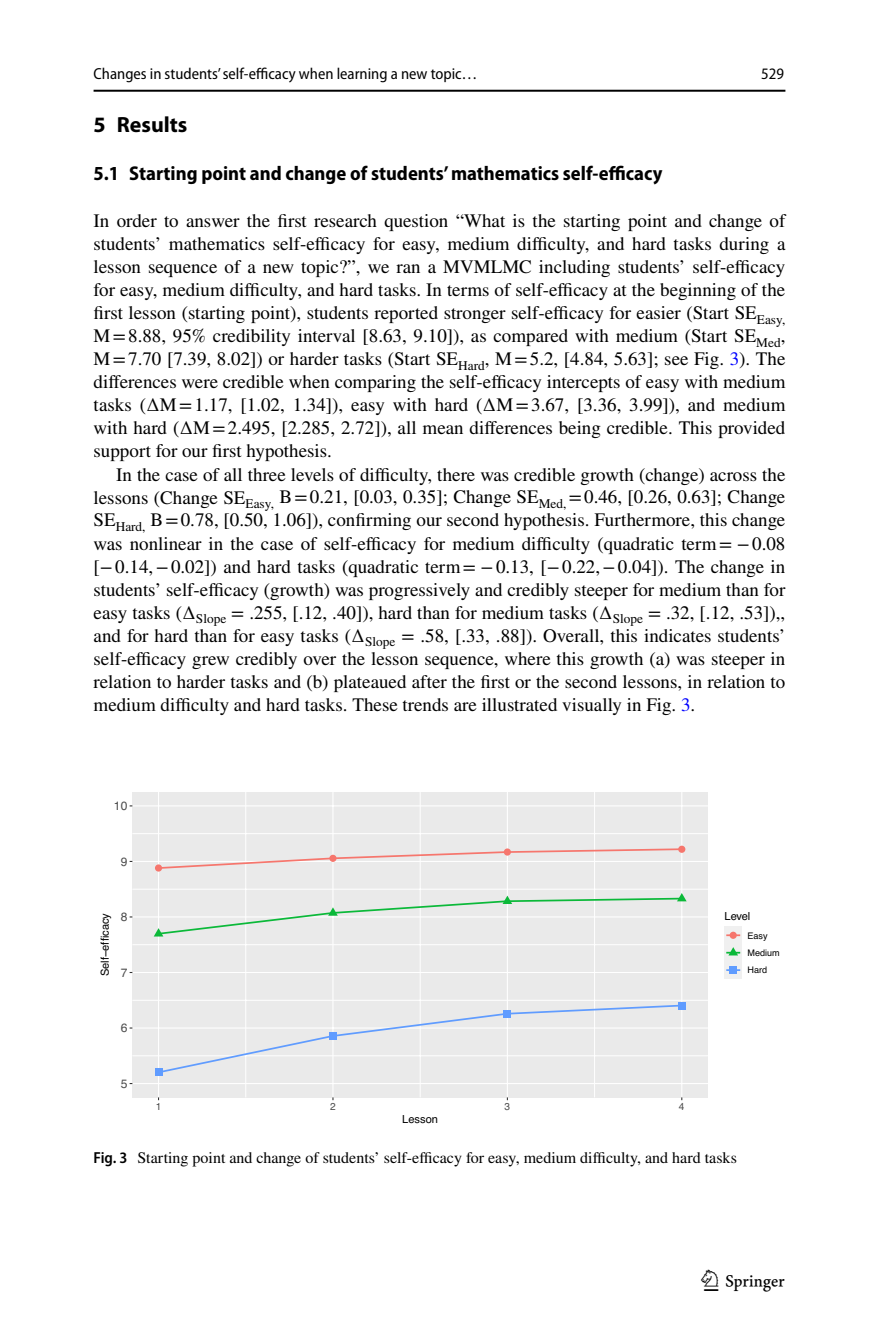
<style>
.page{position:relative;width:879px;height:1333px;background:#fff}
.page>*{position:absolute;margin:0;border:0;box-sizing:border-box;transform-origin:0 0}
.t1{font:30px "Springnew Regular 5";color:#000}
.t2{font:700 22px "Myriad Pro";color:#000}
.t3{font:700 semi-condensed 20px "Myriad Pro";color:#000}
.t4{font:19px/23px "STIX";color:#000;text-align:justify}
.t5{font:16px "STIX";color:#000}
.t6{font:16px "Myriad Pro Semi Cn 4";color:#000}
.t7{font:semi-condensed 16px "Yhhmvg Lndtxw Myriad Pro";color:#000}
.t8{font:12px "Helvetica";color:#4d4d4d}
.t9{font:11px "Helvetica";color:#000}
.t10{font:10px "Helvetica";color:#4d4d4d}
.t11{font:9px/17.4px "Helvetica";color:#000}
.s1{color:#00f}
.s2{font-family:"Myriad Pro";font-weight:600;font-stretch:semi-condensed}
</style>
<div class="page">
<hr style="left:94px;top:90px;width:691px;height:2px;background:#000">
<div style="left:132px;top:792px;width:576px;height:305px;background:#eaeaea"></div>
<hr style="left:594px;top:792px;width:1px;height:305px;background:#fff">
<hr style="left:420px;top:792px;width:1px;height:305px;background:#fff">
<hr style="left:245px;top:792px;width:1px;height:305px;background:#fff">
<hr style="left:132px;top:833px;width:576px;height:1px;background:#fff">
<hr style="left:132px;top:888px;width:576px;height:1px;background:#fff">
<hr style="left:132px;top:944px;width:576px;height:1px;background:#fff">
<hr style="left:132px;top:999px;width:576px;height:1px;background:#fff">
<hr style="left:132px;top:1055px;width:576px;height:1px;background:#fff">
<hr style="left:681px;top:792px;width:1px;height:305px;background:#fff">
<hr style="left:507px;top:792px;width:1px;height:305px;background:#fff">
<hr style="left:332px;top:792px;width:1px;height:305px;background:#fff">
<hr style="left:158px;top:792px;width:1px;height:305px;background:#fff">
<hr style="left:132px;top:805px;width:576px;height:1px;background:#fff">
<hr style="left:132px;top:860px;width:576px;height:2px;background:#fff">
<hr style="left:132px;top:916px;width:576px;height:1px;background:#fff">
<hr style="left:132px;top:971px;width:576px;height:2px;background:#fff">
<hr style="left:132px;top:1027px;width:576px;height:1px;background:#fff">
<hr style="left:132px;top:1082px;width:576px;height:2px;background:#fff">
<svg style="left:157px;top:848px;width:526px;height:21px"></svg>
<svg style="left:156px;top:1004px;width:527px;height:70px"></svg>
<div style="left:155px;top:864px;width:7px;height:7px;background:#f6766d;border-radius:50%"></div>
<div style="left:329px;top:854px;width:7px;height:7px;background:#f6766d;border-radius:50%"></div>
<div style="left:504px;top:848px;width:7px;height:7px;background:#f6766d;border-radius:50%"></div>
<div style="left:678px;top:845px;width:7px;height:7px;background:#f6766d;border-radius:50%"></div>
<svg style="left:154px;top:893px;width:532px;height:43px"></svg>
<div style="left:155px;top:1068px;width:7px;height:7px;background:#609cff"></div>
<div style="left:329px;top:1032px;width:7px;height:7px;background:#609cff"></div>
<div style="left:504px;top:1010px;width:7px;height:7px;background:#609cff"></div>
<div style="left:678px;top:1001px;width:7px;height:8px;background:#609cff"></div>
<div style="left:724px;top:926px;width:18px;height:17px;background:#f0f0f0"></div>
<svg style="left:726px;top:934px;width:14px;height:2px"></svg>
<div style="left:729px;top:931px;width:8px;height:7px;background:#f6766d;border-radius:50%"></div>
<div style="left:724px;top:943px;width:18px;height:18px;background:#f0f0f0"></div>
<svg style="left:726px;top:947px;width:14px;height:8px"></svg>
<div style="left:724px;top:961px;width:18px;height:17px;background:#f0f0f0"></div>
<div style="left:729px;top:966px;width:8px;height:7px;background:#609cff"></div>
<p class="t6" style="left:94px;top:65px;width:385px">Changes in students’ self‑efficacy when learning a new topic…</p>
<p class="t7" style="left:761px;top:68px;width:24px">529</p>
<p class="t2" style="left:94px;top:110px;width:95px">5 Results</p>
<p class="t3" style="left:94px;top:162px;width:570px">5.1 Starting point and change of students’ mathematics self‑efficacy</p>
<p class="t4" style="left:94px;top:211px;width:693px">In order to answer the first research question “What is the starting point and change of students’ mathematics self-efficacy for easy, medium difficulty, and hard tasks during a lesson sequence of a new topic?”, we ran a MVMLMC including students’ self-efficacy for easy, medium difficulty, and hard tasks. In terms of self-efficacy at the beginning of the first lesson (starting point), students reported stronger self-efficacy for easier (Start SE<sub>Easy, </sub>M=8.88, 95% credibility interval [8.63, 9.10]), as compared with medium (Start SE<sub>Med</sub>, M=7.70 [7.39, 8.02]) or harder tasks (Start SE<sub>Hard</sub>, M=5.2, [4.84, 5.63]; see Fig. <span class="s1">3</span>). The differences were credible when comparing the self-efficacy intercepts of easy with medium tasks (∆M=1.17, [1.02, 1.34]), easy with hard (∆M=3.67, [3.36, 3.99]), and medium with hard (∆M=2.495, [2.285, 2.72]), all mean differences being credible. This provided support for our first hypothesis.</p>
<p class="t4" style="left:94px;top:464px;width:693px;text-indent:23px">In the case of all three levels of difficulty, there was credible growth (change) across the lessons (Change SE<sub>Easy,</sub> B=0.21, [0.03, 0.35]; Change SE<sub>Med,</sub> =0.46, [0.26, 0.63]; Change SE<sub>Hard,</sub> B=0.78, [0.50, 1.06]), confirming our second hypothesis. Furthermore, this change was nonlinear in the case of self-efficacy for medium difficulty (quadratic term= −0.08 [−0.14,−0.02]) and hard tasks (quadratic term= −0.13, [−0.22,−0.04]). The change in students’ self-efficacy (growth) was progressively and credibly steeper for medium than for easy tasks (∆<sub>Slope</sub> = .255, [.12, .40]), hard than for medium tasks (∆<sub>Slope</sub> = .32, [.12, .53]),, and for hard than for easy tasks (∆<sub>Slope</sub> = .58, [.33, .88]). Overall, this indicates students’ self-efficacy grew credibly over the lesson sequence, where this growth (a) was steeper in relation to harder tasks and (b) plateaued after the first or the second lessons, in relation to medium difficulty and hard tasks. These trends are illustrated visually in Fig. <span class="s1">3</span>.</p>
<p class="t8" style="left:114px;top:796px;width:15px">10</p>
<p class="t8" style="left:121px;top:852px;width:8px">9</p>
<p class="t9" style="left:96px;top:976px;width:65px;rotate:-90deg">Self−efficacy</p>
<p class="t9" style="left:724px;top:907px;width:27px">Level</p>
<p class="t8" style="left:121px;top:907px;width:8px">8</p>
<p class="t11" style="left:747px;top:926px;width:34px">Easy<br>Medium<br>Hard</p>
<p class="t8" style="left:121px;top:963px;width:8px">7</p>
<p class="t8" style="left:121px;top:1018px;width:8px">6</p>
<p class="t8" style="left:121px;top:1074px;width:8px">5</p>
<p class="t10" style="left:156px;top:1098px;width:7px">1</p>
<p class="t10" style="left:330px;top:1098px;width:7px">2</p>
<p class="t10" style="left:504px;top:1098px;width:7px">3</p>
<p class="t10" style="left:679px;top:1098px;width:7px">4</p>
<p class="t9" style="left:402px;top:1110px;width:37px">Lesson</p>
<p class="t5" style="left:94px;top:1146px;width:645px"><span class="s2">Fig. 3</span> Starting point and change of students’ self-efficacy for easy, medium difficulty, and hard tasks</p>
<h1 class="t1" style="left:704px;top:1269px;width:83px">1 3</h1>
</div>
